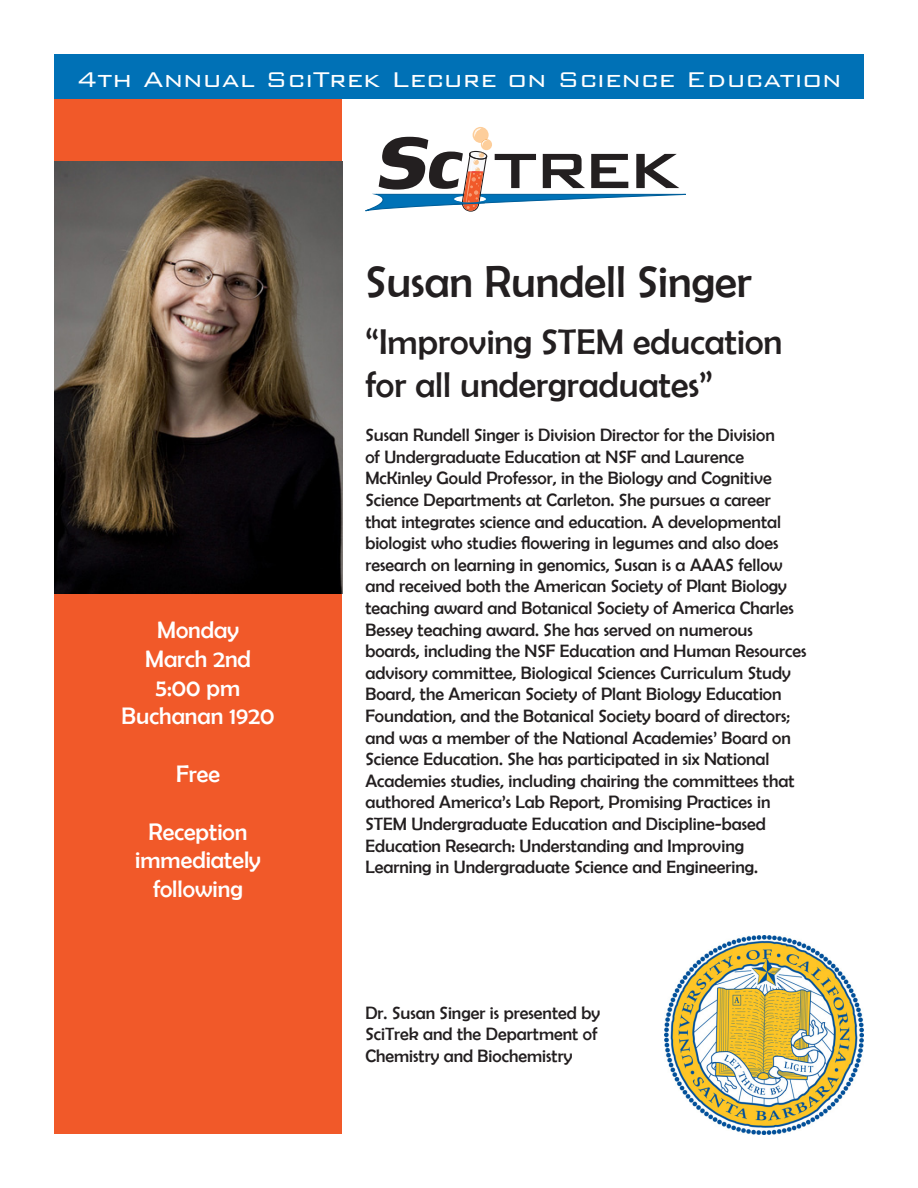
<style>
.page{position:relative;width:918px;height:1188px;background:#fff}
.page>*{position:absolute;margin:0;border:0;box-sizing:border-box;transform-origin:0 0}
.t1{font:45px "Berlin Sans FB";color:#231f20}
.t2{font:36px/43.2px "Berlin Sans FB";color:#231f20}
.t3{font:300 28.5px "Bank Gothic BT";color:#fff}
.t4{font:24px "Berlin Sans FB";color:#fff}
.t5{font:18px/21.6px "Berlin Sans FB";color:#231f20}
</style>
<div class="page">
<div style="left:54px;top:99px;width:288px;height:1035px;background:#f15929"></div>
<img style="left:54px;top:162px;width:288px;height:432px">
<div style="left:54px;top:54px;width:810px;height:45px;background:#0071b6"></div>
<svg style="left:365px;top:127px;width:321px;height:85px"></svg>
<img style="left:664px;top:935px;width:200px;height:200px">
<p class="t3" style="left:76px;top:64px;width:767px">4th Annual SciTrek Lecure on Science Education</p>
<p class="t4" style="left:157px;top:616px;width:83px">Monday</p>
<p class="t4" style="left:145px;top:645px;width:107px">March 2nd</p>
<p class="t4" style="left:156px;top:674px;width:86px">5:00 pm</p>
<p class="t4" style="left:122px;top:703px;width:154px">Buchanan 1920</p>
<p class="t4" style="left:176px;top:760px;width:45px">Free</p>
<p class="t4" style="left:149px;top:818px;width:100px">Reception</p>
<p class="t4" style="left:135px;top:847px;width:127px">immediately</p>
<p class="t4" style="left:153px;top:876px;width:91px">following</p>
<p class="t1" style="left:365px;top:256px;width:388px">Susan Rundell Singer</p>
<p class="t2" style="left:365px;top:320px;width:418px">“Improving STEM education for all undergraduates”</p>
<p class="t5" style="left:365px;top:424px;width:443px">Susan Rundell Singer is Division Director for the Division<br>of Undergraduate Education at NSF and Laurence McKinley Gould Professor, in the Biology and Cognitive Science Departments at Carleton. She pursues a career that integrates science and education. A developmental biologist who studies flowering in legumes and also does research on learning in genomics, Susan is a AAAS fellow and received both the American Society of Plant Biology teaching award and Botanical Society of America Charles Bessey teaching award. She has served on numerous boards, including the NSF Education and Human Resources advisory committee, Biological Sciences Curriculum Study Board, the American Society of Plant Biology Education Foundation, and the Botanical Society board of directors; and was a member of the National Academies’ Board on Science Education. She has participated in six National Academies studies, including chairing the committees that authored America’s Lab Report, Promising Practices in STEM Undergraduate Education and Discipline-based Education Research: Understanding and Improving Learning in Undergraduate Science and Engineering.</p>
<p class="t5" style="left:365px;top:1002px;width:236px">Dr. Susan Singer is presented by<br>SciTrek and the Department of<br>Chemistry and Biochemistry</p>
</div>
